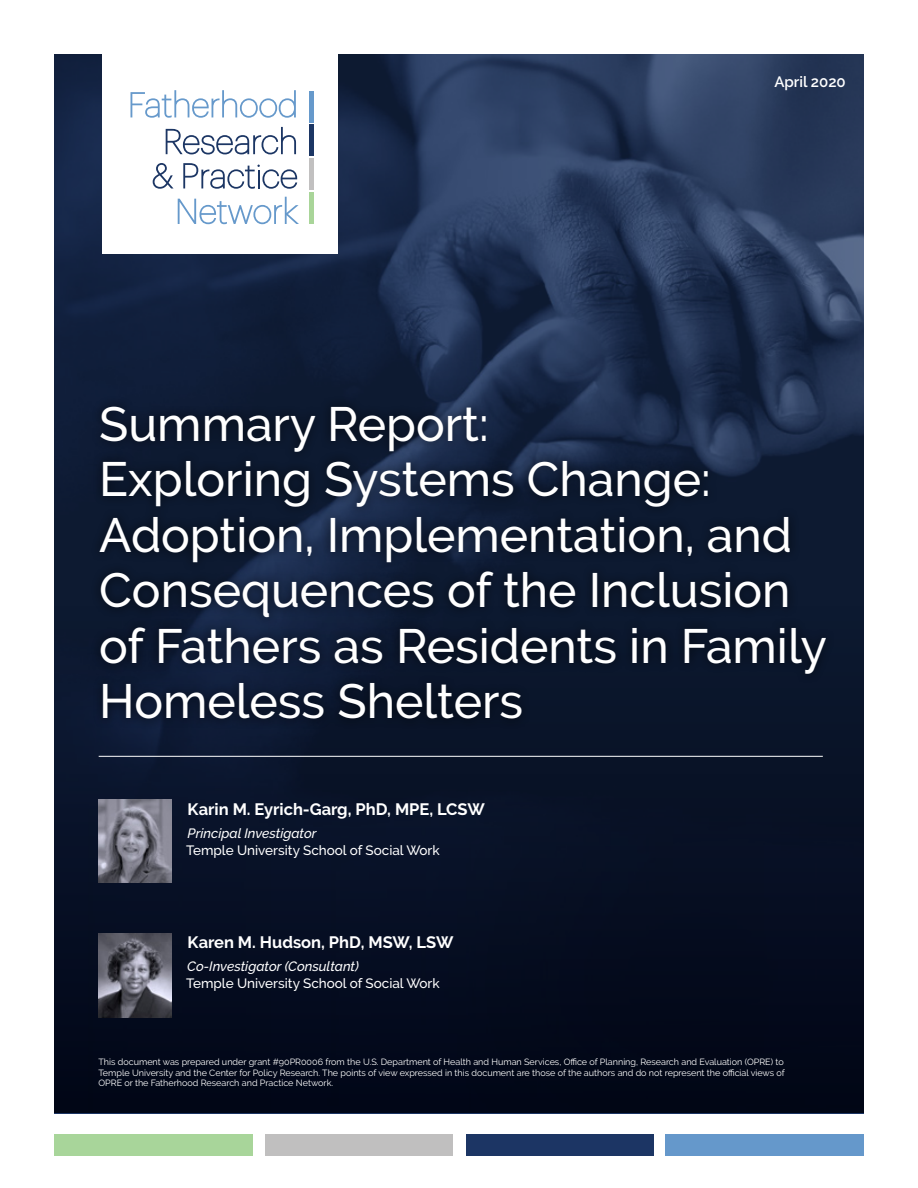
<style>
.page{position:relative;width:918px;height:1188px;background:#fff}
.page>*{position:absolute;margin:0;border:0;box-sizing:border-box;transform-origin:0 0}
.t1{font:500 48px/55.5px "Raleway";color:#fff}
.t2{font:700 16.5px "Raleway";color:#fff}
.t3{font:600 15px "Raleway";color:#fff}
.t4{font:500 13.5px "Raleway";color:#fff}
.t5{font:italic 500 13.5px "Raleway";color:#fff}
.t6{font:9px/10.5px "Raleway";color:#fff;text-align:justify}
</style>
<div class="page">
<svg style="left:54px;top:54px;width:810px;height:552px;background:#203151"></svg>
<div style="left:54px;top:606px;width:810px;height:508px;background:linear-gradient(to right,#070f24,#050d1f)"></div>
<hr style="left:99px;top:756px;width:724px;height:1px;background:#fff">
<div style="left:91px;top:396px;width:744px;height:334px;background:#000;opacity:.62"></div>
<img style="left:98px;top:799px;width:74px;height:84px">
<img style="left:98px;top:934px;width:74px;height:83px">
<div style="left:665px;top:1134px;width:199px;height:22px;background:#6598cb"></div>
<div style="left:466px;top:1134px;width:187px;height:22px;background:#1c3564"></div>
<div style="left:265px;top:1134px;width:188px;height:22px;background:#c0bfbf"></div>
<div style="left:54px;top:1134px;width:199px;height:22px;background:#a8d59a"></div>
<div style="left:103px;top:54px;width:235px;height:200px;background:#fff"></div>
<hr style="left:309px;top:91px;width:4px;height:31px;background:#6699cb">
<hr style="left:309px;top:124px;width:4px;height:32px;background:#1c3664">
<hr style="left:309px;top:158px;width:4px;height:32px;background:#c1c0c0">
<hr style="left:309px;top:192px;width:4px;height:32px;background:#a9d599">
<svg style="left:131px;top:90px;width:165px;height:28px"></svg>
<svg style="left:166px;top:127px;width:130px;height:28px"></svg>
<svg style="left:153px;top:163px;width:21px;height:26px"></svg>
<svg style="left:183px;top:163px;width:114px;height:26px"></svg>
<svg style="left:178px;top:197px;width:121px;height:27px"></svg>
<h3 class="t3" style="left:774px;top:73px;width:73px">April 2020</h3>
<h1 class="t1" style="left:99px;top:396px;width:729px">Summary Report:<br>Exploring Systems Change:<br>Adoption, Implementation, and<br>Consequences of the Inclusion of Fathers as Residents in Family<br>Homeless Shelters</h1>
<h2 class="t2" style="left:188px;top:800px;width:299px">Karin M. Eyrich-Garg, PhD, MPE, LCSW</h2>
<h3 class="t5" style="left:188px;top:826px;width:131px">Principal Investigator</h3>
<h3 class="t4" style="left:186px;top:842px;width:255px">Temple University School of Social Work</h3>
<h2 class="t2" style="left:188px;top:933px;width:267px">Karen M. Hudson, PhD, MSW, LSW</h2>
<h3 class="t5" style="left:187px;top:958px;width:173px">Co-Investigator (Consultant)</h3>
<h3 class="t4" style="left:186px;top:975px;width:255px">Temple University School of Social Work</h3>
<p class="t6" style="left:98px;top:1057px;width:688px">This document was prepared under grant #90PR0006 from the U.S. Department of Health and Human Services, Office of Planning, Research and Evaluation (OPRE) to Temple University and the Center for Policy Research. The points of view expressed in this document are those of the authors and do not represent the official views of OPRE or the Fatherhood Research and Practice Network.</p>
</div>
